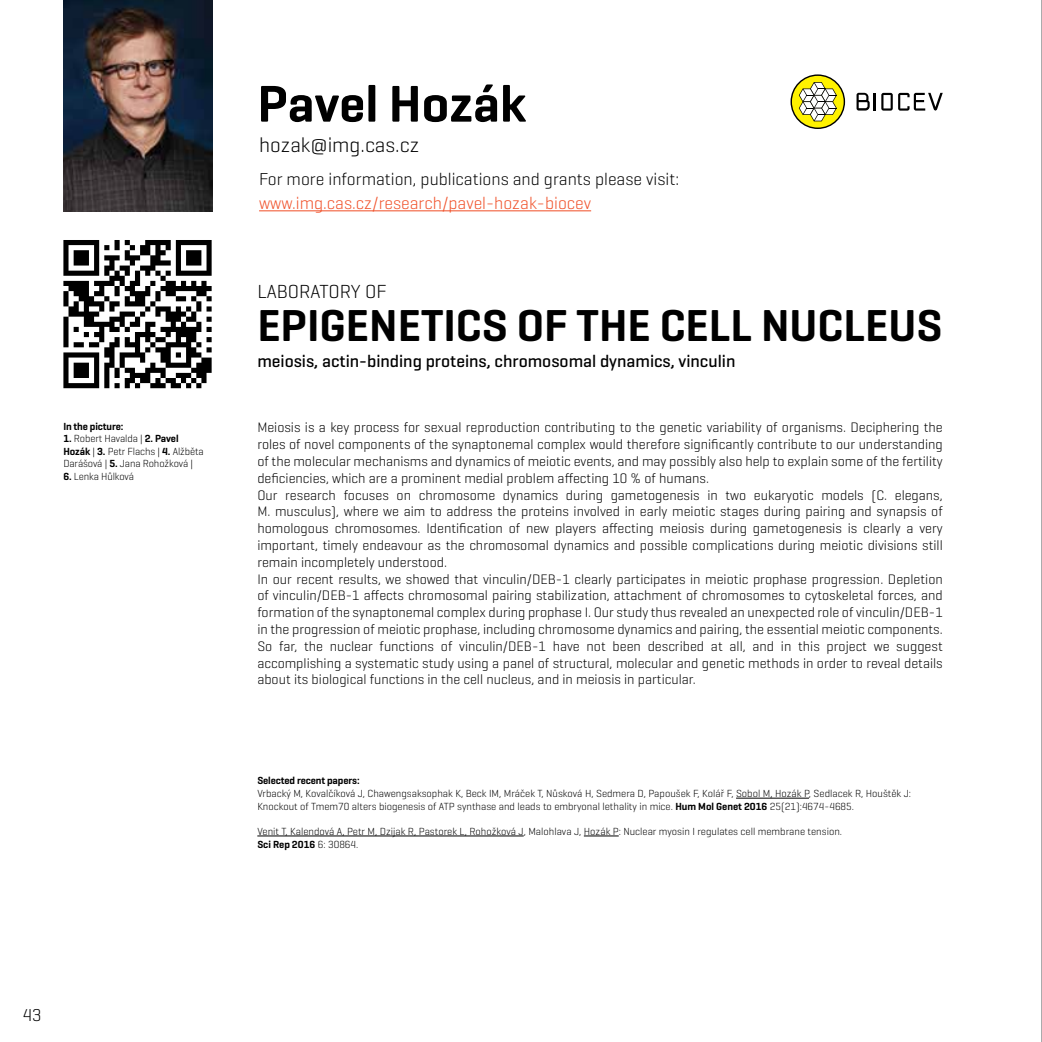
<style>
.page{position:relative;width:1042px;height:1042px;background:#fff}
.page>*{position:absolute;margin:0;border:0;box-sizing:border-box;transform-origin:0 0}
.t1{font:600 52.5px "Geogrotesque";color:#000}
.t2{font:600 45.5px "Geogrotesque";color:#000}
.t3{font:300 21px "Geogrotesque";color:#000}
.t4{font:300 19.25px "Geogrotesque";color:#000}
.t5{font:500 17.5px "Geogrotesque";color:#000}
.t6{font:300 17.5px "Geogrotesque";color:#000}
.t7{font:300 17.5px "Geogrotesque";color:#f04e26}
.t8{font:300 14px/16.8px "Geogrotesque";color:#000}
.t9{font:300 10.5px/12.6px "Geogrotesque";color:#000}
.t10{font:600 10.5px "Geogrotesque";letter-spacing:-.01em;color:#000}
.s1{font-weight:600}
</style>
<div class="page">
<img style="left:63px;top:0;width:149px;height:212px">
<svg style="left:63px;top:240px;width:149px;height:148px"></svg>
<hr style="left:259px;top:210px;width:332px;height:1px;background:#f04e26">
<svg style="left:856px;top:93px;width:87px;height:18px"></svg>
<svg style="left:790px;top:74px;width:55px;height:55px"></svg>
<hr style="left:736px;top:798px;width:73px;height:1px;background:#000">
<hr style="left:257px;top:835px;width:267px;height:1px;background:#000">
<hr style="left:584px;top:835px;width:35px;height:1px;background:#000">
<hr style="left:1041px;top:0;width:1px;height:1042px;background:#58595b">
<p class="t10" style="left:63px;top:419px;width:62px">In the picture:</p>
<p class="t9" style="left:63px;top:432px;width:142px"><span class="s1">1.</span> Robert Havalda | <span class="s1">2. Pavel<br>Hozák</span> | <span class="s1">3.</span> Petr Flachs | <span class="s1">4.</span> Alžběta<br>Darášová | <span class="s1">5.</span> Jana Rohožková |</p>
<p class="t9" style="left:63px;top:470px;width:72px"><span class="s1">6.</span> Lenka Hůlková</p>
<h1 class="t1" style="left:257px;top:71px;width:270px">Pavel Hozák</h1>
<h3 class="t3" style="left:259px;top:131px;width:162px">hozak@img.cas.cz</h3>
<p class="t6" style="left:259px;top:168px;width:421px">For more information, publications and grants please visit:</p>
<p class="t7" style="left:259px;top:192px;width:333px">www.img.cas.cz/research/pavel-hozak-biocev</p>
<h3 class="t4" style="left:257px;top:279px;width:131px">LABORATORY OF</h3>
<h2 class="t2" style="left:257px;top:297px;width:686px">EPIGENETICS OF THE CELL NUCLEUS</h2>
<p class="t5" style="left:257px;top:350px;width:479px">meiosis, actin-binding proteins, chromosomal dynamics, vinculin</p>
<p class="t8" style="left:257px;top:419px;width:687px">Meiosis is a key process for sexual reproduction contributing to the genetic variability of organisms. Deciphering the roles of novel components of the synaptonemal complex would therefore significantly contribute to our understanding of the molecular mechanisms and dynamics of meiotic events, and may possibly also help to explain some of the fertility deficiencies, which are a prominent medial problem affecting 10 % of humans.<br>Our research focuses on chromosome dynamics during gametogenesis in two eukaryotic models (C. elegans, M. musculus), where we aim to address the proteins involved in early meiotic stages during pairing and synapsis of homologous chromosomes. Identification of new players affecting meiosis during gametogenesis is clearly a very important, timely endeavour as the chromosomal dynamics and possible complications during meiotic divisions still remain incompletely understood.<br>In our recent results, we showed that vinculin/DEB-1 clearly participates in meiotic prophase progression. Depletion of vinculin/DEB-1 affects chromosomal pairing stabilization, attachment of chromosomes to cytoskeletal forces, and formation of the synaptonemal complex during prophase I. Our study thus revealed an unexpected role of vinculin/DEB-1 in the progression of meiotic prophase, including chromosome dynamics and pairing, the essential meiotic components.<br>So far, the nuclear functions of vinculin/DEB-1 have not been described at all, and in this project we suggest accomplishing a systematic study using a panel of structural, molecular and genetic methods in order to reveal details about its biological functions in the cell nucleus, and in meiosis in particular.</p>
<p class="t10" style="left:257px;top:774px;width:104px">Selected recent papers:</p>
<p class="t9" style="left:257px;top:787px;width:655px">Vrbacký M, Kovalčíková J, Chawengsaksophak K, Beck IM, Mráček T, Nůsková H, Sedmera D, Papoušek F, Kolář F, Sobol M, Hozák P, Sedlacek R, Houštěk J:<br>Knockout of Tmem70 alters biogenesis of ATP synthase and leads to embryonal lethality in mice. <span class="s1">Hum Mol Genet 2016</span> 25(21):4674-4685.</p>
<p class="t9" style="left:257px;top:824px;width:586px">Venit T, Kalendová A, Petr M, Dzijak R, Pastorek L, Rohožková J, Malohlava J, Hozák P: Nuclear myosin I regulates cell membrane tension.<br><span class="s1">Sci Rep 2016</span> 6: 30864.</p>
<p class="t6" style="left:23px;top:1003px;width:20px">43</p>
</div>
